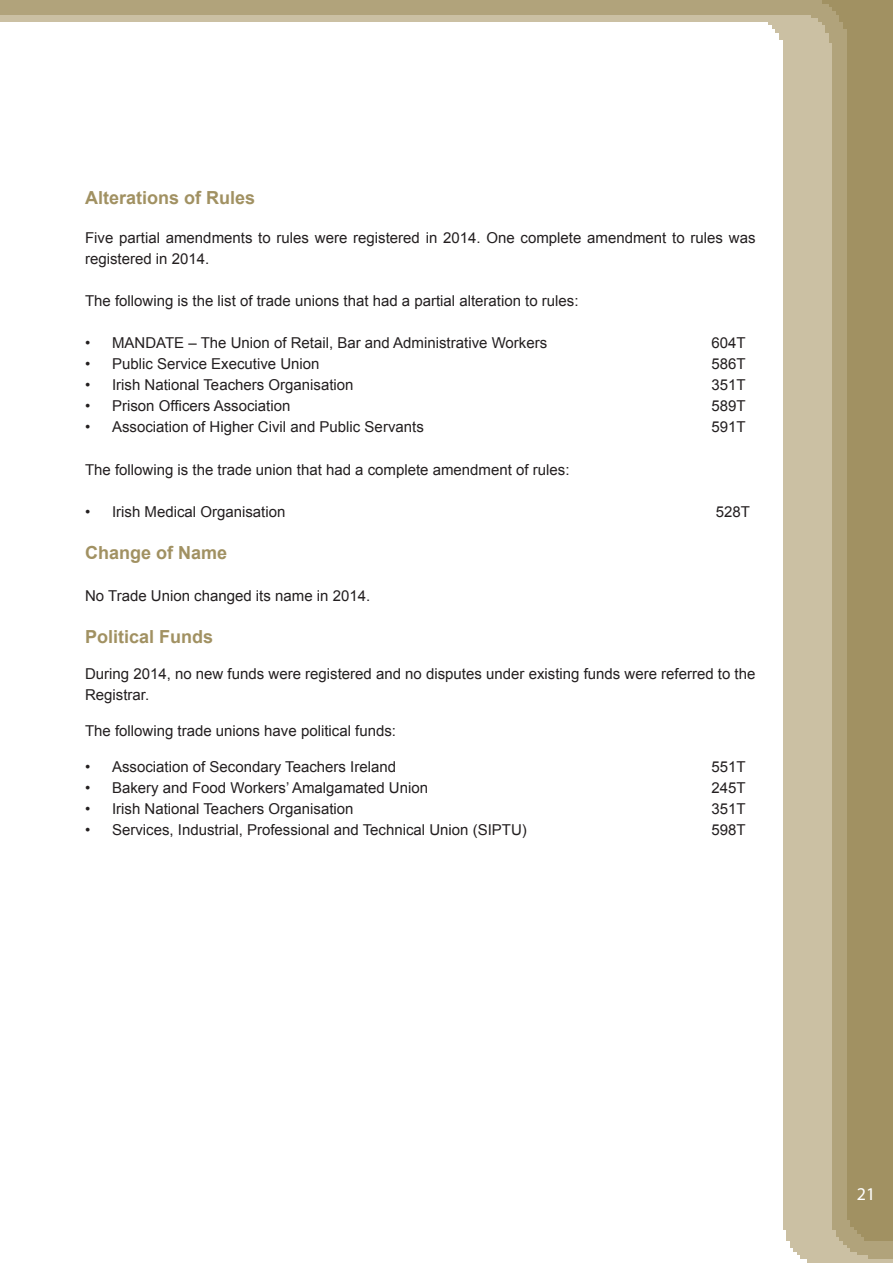
<style>
.page{position:relative;width:893px;height:1263px;background:#fff}
.page>*{position:absolute;margin:0;border:0;box-sizing:border-box;transform-origin:0 0}
.t1{font:700 18px "Arial";color:#a19162}
.t2{font:18px "Myriad Pro";color:#fff}
.t3{font:15px/21px "Arial";color:#231f20}
</style>
<div class="page">
<img style="left:0;top:0;width:893px;height:1263px">
<p class="t1" style="left:85px;top:186px;width:172px">Alterations of Rules</p>
<p class="t3" style="left:85px;top:228px;width:672px">Five partial amendments to rules were registered in 2014. One complete amendment to rules was registered in 2014.</p>
<p class="t3" style="left:85px;top:291px;width:495px">The following is the list of trade unions that had a partial alteration to rules:</p>
<p class="t3" style="left:85px;top:333px;width:464px">• MANDATE – The Union of Retail, Bar and Administrative Workers</p>
<p class="t3" style="left:711px;top:333px;width:36px">604T</p>
<p class="t3" style="left:85px;top:354px;width:236px">• Public Service Executive Union</p>
<p class="t3" style="left:711px;top:354px;width:36px">586T</p>
<p class="t3" style="left:85px;top:375px;width:270px">• Irish National Teachers Organisation</p>
<p class="t3" style="left:711px;top:375px;width:36px">351T</p>
<p class="t3" style="left:85px;top:396px;width:207px">• Prison Officers Association</p>
<p class="t3" style="left:711px;top:396px;width:36px">589T</p>
<p class="t3" style="left:85px;top:417px;width:340px">• Association of Higher Civil and Public Servants</p>
<p class="t3" style="left:711px;top:417px;width:36px">591T</p>
<p class="t3" style="left:85px;top:459px;width:486px">The following is the trade union that had a complete amendment of rules:</p>
<p class="t3" style="left:85px;top:501px;width:202px">• Irish Medical Organisation</p>
<p class="t3" style="left:716px;top:501px;width:36px">528T</p>
<p class="t1" style="left:85px;top:540px;width:144px">Change of Name</p>
<p class="t3" style="left:85px;top:585px;width:287px">No Trade Union changed its name in 2014.</p>
<p class="t1" style="left:85px;top:624px;width:130px">Political Funds</p>
<p class="t3" style="left:85px;top:663px;width:672px">During 2014, no new funds were registered and no disputes under existing funds were referred to the<br>Registrar.</p>
<p class="t3" style="left:85px;top:720px;width:312px">The following trade unions have political funds:</p>
<p class="t3" style="left:85px;top:756px;width:313px">• Association of Secondary Teachers Ireland</p>
<p class="t3" style="left:711px;top:756px;width:36px">551T</p>
<p class="t3" style="left:85px;top:777px;width:344px">• Bakery and Food Workers’ Amalgamated Union</p>
<p class="t3" style="left:711px;top:777px;width:36px">245T</p>
<p class="t3" style="left:85px;top:798px;width:270px">• Irish National Teachers Organisation</p>
<p class="t3" style="left:711px;top:798px;width:36px">351T</p>
<p class="t3" style="left:85px;top:819px;width:443px">• Services, Industrial, Professional and Technical Union (SIPTU)</p>
<p class="t3" style="left:711px;top:819px;width:36px">598T</p>
<p class="t2" style="left:857px;top:1183px;width:20px">21</p>
</div>
